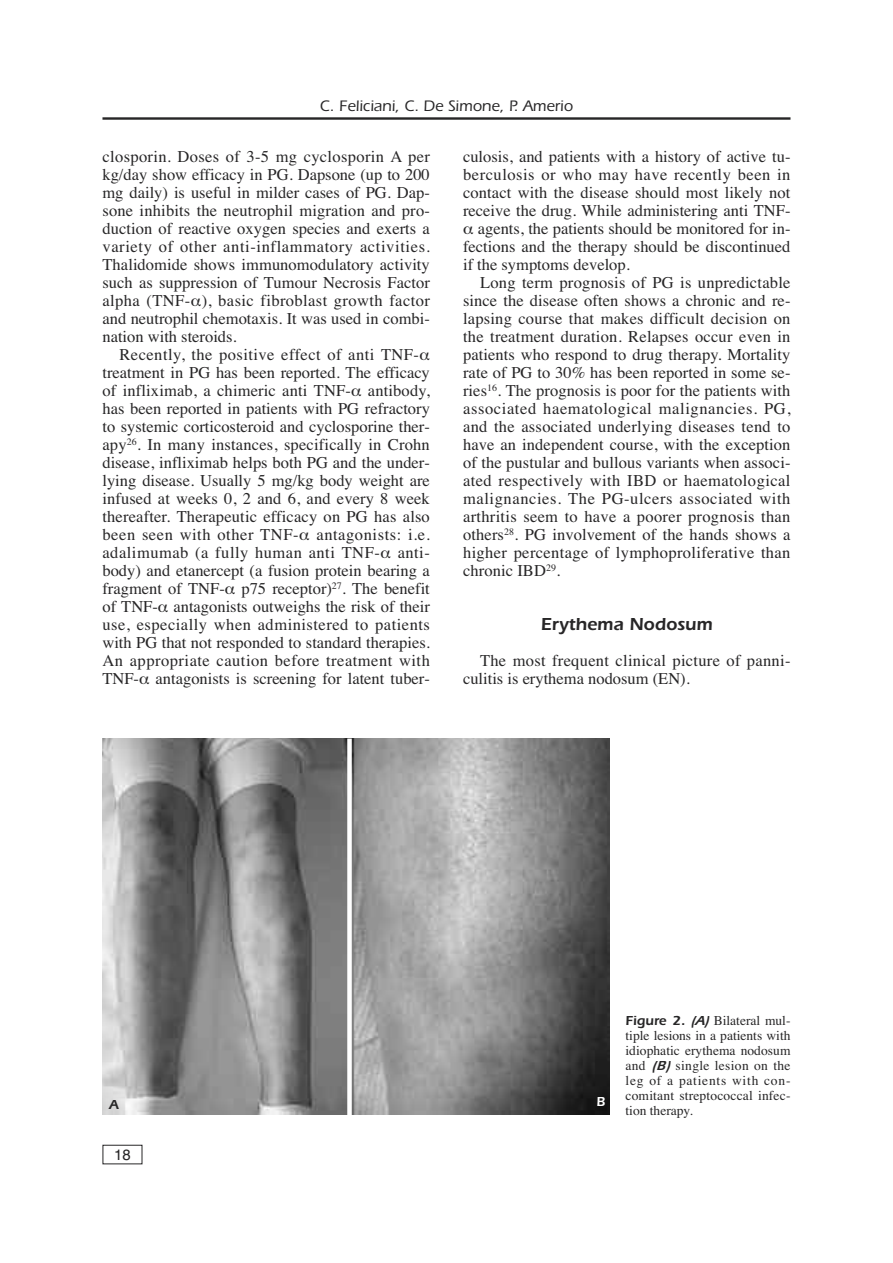
<style>
.page{position:relative;width:893px;height:1263px;background:#fff}
.page>*{position:absolute;margin:0;border:0;box-sizing:border-box;transform-origin:0 0}
.t1{font:600 18px "Itc Eras";color:#272627}
.t2{font:16.5px/18px "Times";letter-spacing:.005em;color:#272627;text-align:justify}
.t3{font:16.5px "Times";letter-spacing:.035em;color:#272627}
.t4{font:16.5px "Times";letter-spacing:.025em;color:#272627}
.t5{font:16.5px "Times";letter-spacing:.03em;color:#272627}
.t6{font:500 15.75px "Itc Eras";color:#272627}
.t7{font:15px "Helvetica";color:#272627}
.t8{font:13.5px/15px "Times";letter-spacing:.015em;color:#272627;text-align:justify}
.t9{font:13.5px "Eras Demi";color:#272627}
.t10{font:13.5px "Eras Demi";color:#fff}
.s1{font-family:"Itc Eras";font-weight:600}
.s2{font-family:"Eras Demi";font-style:italic}
</style>
<div class="page">
<div style="left:102px;top:1145px;width:40px;height:19px;border:1px solid #272627"></div>
<hr style="left:102px;top:117px;width:688px;height:3px;background:#272627">
<img style="left:102px;top:739px;width:507px;height:375px">
<div style="left:347px;top:738px;width:5px;height:378px;background:#fff"></div>
<p class="t6" style="left:320px;top:100px;width:255px">C. Feliciani, C. De Simone, P. Amerio</p>
<p class="t2" style="left:102px;top:147px;width:329px">closporin. Doses of 3-5 mg cyclosporin A per kg/day show efficacy in PG. Dapsone (up to 200 mg daily) is useful in milder cases of PG. Dap&shy;sone inhibits the neutrophil migration and pro&shy;duction of reactive oxygen species and exerts a variety of other anti-inflammatory activities.<br>Thalidomide shows immunomodulatory activity such as suppression of Tumour Necrosis Factor alpha (TNF- ), basic fibroblast growth factor and neutrophil chemotaxis. It was used in combi&shy;nation with steroids.</p>
<p class="t2" style="left:102px;top:345px;width:329px;text-align:center">Recently, the positive effect of anti TNF&shy;treatment in PG has been reported. The efficacy of infliximab, a chimeric anti TNF- antibody, has been reported in patients with PG refractory to systemic corticosteroid and cyclosporine ther&shy;apy<sup>26</sup>. In many instances, specifically in Crohn disease, infliximab helps both PG and the under&shy;lying disease. Usually 5 mg/kg body weight are infused at weeks 0, 2 and 6, and every 8 week thereafter. Therapeutic efficacy on PG has also been seen with other TNF- antagonists: i.e. adalimumab (a fully human anti TNF- anti&shy;body) and etanercept (a fusion protein bearing a fragment of TNF- p75 receptor)<sup>27</sup>. The benefit of TNF- antagonists outweighs the risk of their use, especially when administered to patients with PG that not responded to standard therapies.<br>An appropriate caution before treatment with TNF- antagonists is screening for latent tuber-</p>
<p class="t2" style="left:463px;top:147px;width:329px">culosis, and patients with a history of active tu-</p>
<p class="t5" style="left:463px;top:165px;width:329px">berculosis or who may have recently been in</p>
<p class="t2" style="left:463px;top:183px;width:329px">contact with the disease should most likely not</p>
<p class="t2" style="left:463px;top:201px;width:329px">receive the drug. While administering anti TNF-</p>
<p class="t2" style="left:478px;top:219px;width:314px">agents, the patients should be monitored for in-</p>
<p class="t2" style="left:463px;top:237px;width:329px">fections and the therapy should be discontinued</p>
<p class="t2" style="left:463px;top:255px;width:168px">if the symptoms develop.</p>
<p class="t2" style="left:480px;top:273px;width:312px">Long term prognosis of PG is unpredictable</p>
<p class="t2" style="left:463px;top:291px;width:329px">since the disease often shows a chronic and re-</p>
<p class="t2" style="left:463px;top:309px;width:329px">lapsing course that makes difficult decision on</p>
<p class="t2" style="left:463px;top:327px;width:329px">the treatment duration. Relapses occur even in</p>
<p class="t2" style="left:463px;top:345px;width:329px">patients who respond to drug therapy. Mortality</p>
<p class="t2" style="left:463px;top:363px;width:329px">rate of PG to 30% has been reported in some se-</p>
<p class="t2" style="left:463px;top:381px;width:329px">ries<sup>16</sup>. The prognosis is poor for the patients with</p>
<p class="t3" style="left:463px;top:399px;width:329px">associated haematological malignancies. PG,</p>
<p class="t2" style="left:463px;top:417px;width:329px">and the associated underlying diseases tend to</p>
<p class="t2" style="left:463px;top:435px;width:329px">have an independent course, with the exception</p>
<p class="t2" style="left:463px;top:453px;width:329px">of the pustular and bullous variants when associ-</p>
<p class="t4" style="left:463px;top:471px;width:329px">ated respectively with IBD or haematological</p>
<p class="t3" style="left:463px;top:489px;width:329px">malignancies. The PG-ulcers associated with</p>
<p class="t2" style="left:463px;top:507px;width:329px">arthritis seem to have a poorer prognosis than</p>
<p class="t2" style="left:463px;top:525px;width:329px">others<sup>28</sup>. PG involvement of the hands shows a</p>
<p class="t2" style="left:463px;top:543px;width:329px">higher percentage of lymphoproliferative than</p>
<p class="t2" style="left:463px;top:561px;width:99px">chronic IBD<sup>29</sup>.</p>
<p class="t1" style="left:541px;top:618px;width:173px">Erythema Nodosum</p>
<p class="t2" style="left:463px;top:651px;width:329px;text-indent:17px">The most frequent clinical picture of panni&shy;culitis is erythema nodosum (EN).</p>
<p class="t9" style="left:109px;top:1096px;width:11px">A</p>
<p class="t10" style="left:596px;top:1093px;width:10px">B</p>
<p class="t7" style="left:114px;top:1146px;width:18px">18</p>
<p class="t8" style="left:625px;top:1013px;width:166px"><span class="s1">Figure 2.</span> <span class="s2">(A)</span> Bilateral mul&shy;tiple lesions in a patients with idiophatic erythema nodosum and <span class="s2">(B)</span> single lesion on the leg of a patients with con&shy;comitant streptococcal infec&shy;tion therapy.</p>
</div>
